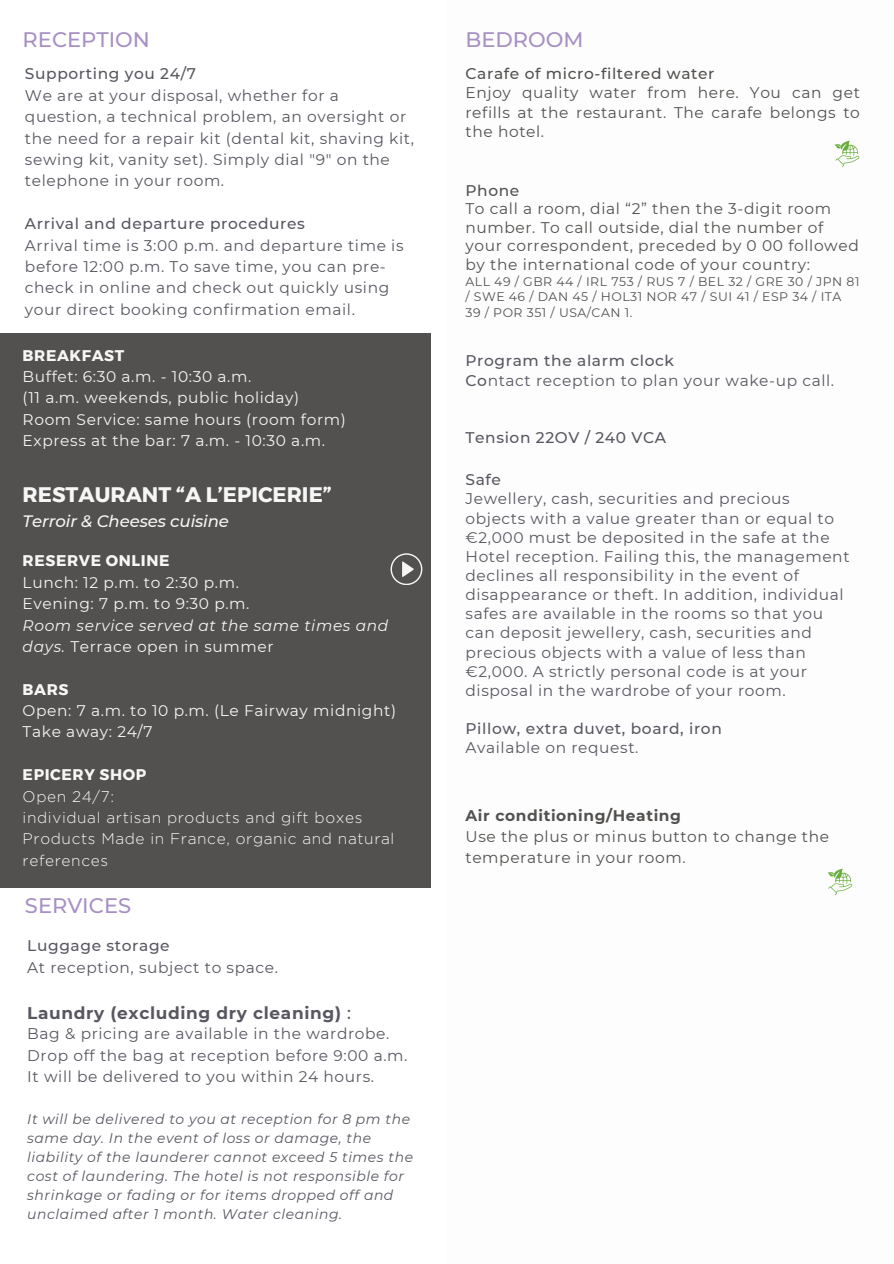
<style>
.page{position:relative;width:894px;height:1264px;background:#fff}
.page>*{position:absolute;margin:0;border:0;box-sizing:border-box;transform-origin:0 0}
.t1{font:500 21px "Montserrat";color:#a790c4}
.t2{font:700 21px "Montserrat";color:#f6f6f6}
.t3{font:700 16.95px "Montserrat";letter-spacing:.04em;color:#595660}
.t4{font:italic 500 16.5px "Montserrat";letter-spacing:-.005em;color:#f6f6f6}
.t5{font:15.45px/19.2px "Montserrat";letter-spacing:.04em;color:#595660}
.t6{font:15.45px/18.6px "Montserrat";letter-spacing:.04em;color:#53514f}
.t7{font:15.45px/21.3px "Montserrat";letter-spacing:.04em;color:#f6f6f6}
.t8{font:500 15.45px "Montserrat";letter-spacing:.04em;color:#595660}
.t9{font:300 15.45px/21.3px "Gotham";letter-spacing:.04em;color:#f6f6f6}
.t10{font:italic 15.45px/21.3px "Montserrat";letter-spacing:.04em;color:#f6f6f6}
.t11{font:700 15.45px "Montserrat";letter-spacing:.04em;color:#f6f6f6}
.t12{font:500 15.45px "Montserrat";letter-spacing:.04em;color:#53514f}
.t13{font:700 15.45px "Montserrat";letter-spacing:.04em;color:#53514f}
.t14{font:italic 13.95px/19.2px "Montserrat";letter-spacing:.04em;color:#595660}
.t15{font:12.45px/15.5px "Montserrat";letter-spacing:.04em;color:#53514f}
.s1{font-style:normal}
.s2{font-weight:500}
</style>
<div class="page">
<div style="left:0;top:333px;width:430px;height:554px;background:#53514f"></div>
<img style="left:827px;top:868px;width:25px;height:27px">
<img style="left:834px;top:141px;width:25px;height:27px">
<svg style="left:390px;top:553px;width:32px;height:32px"></svg>
<p class="t1" style="left:23px;top:27px;width:129px">RECEPTION</p>
<p class="t8" style="left:25px;top:64px;width:172px">Supporting you 24/7</p>
<p class="t5" style="left:25px;top:85px;width:390px;line-height:21.3px">We are at your disposal, whether for a question, a technical problem, an oversight or the need for a repair kit (dental kit, shaving kit, sewing kit, vanity set). Simply dial "9" on the telephone in your room.</p>
<p class="t8" style="left:25px;top:214px;width:281px">Arrival and departure procedures</p>
<p class="t5" style="left:25px;top:234px;width:380px;line-height:21.3px">Arrival time is 3:00 p.m. and departure time is before 12:00 p.m. To save time, you can pre&shy;check in online and check out quickly using your direct booking confirmation email.</p>
<p class="t11" style="left:23px;top:345px;width:103px">BREAKFAST</p>
<p class="t7" style="left:23px;top:366px;width:324px">Buffet: 6:30 a.m. - 10:30 a.m.<br>(11 a.m. weekends, public holiday)<br>Room Service: same hours (room form)<br>Express at the bar: 7 a.m. - 10:30 a.m.</p>
<h1 class="t2" style="left:23px;top:482px;width:311px">RESTAURANT “A L’EPICERIE”</h1>
<p class="t4" style="left:23px;top:511px;width:208px">Terroir &amp; Cheeses cuisine</p>
<p class="t11" style="left:23px;top:551px;width:148px">RESERVE ONLINE</p>
<p class="t7" style="left:23px;top:571px;width:228px">Lunch: 12 p.m. to 2:30 p.m.<br>Evening: 7 p.m. to 9:30 p.m.</p>
<p class="t10" style="left:23px;top:614px;width:367px">Room service served at the same times and days. <span class="s1">Terrace open in summer</span></p>
<p class="t11" style="left:23px;top:679px;width:47px">BARS</p>
<p class="t7" style="left:23px;top:700px;width:375px">Open: 7 a.m. to 10 p.m. (Le Fairway midnight)<br>Take away: 24/7</p>
<p class="t11" style="left:23px;top:765px;width:125px">EPICERY SHOP</p>
<p class="t9" style="left:23px;top:785px;width:373px">Open 24/7:<br>individual artisan products and gift boxes<br>Products Made in France, organic and natural references</p>
<p class="t1" style="left:25px;top:893px;width:108px">SERVICES</p>
<p class="t8" style="left:27px;top:936px;width:144px">Luggage storage</p>
<h2 class="t5" style="left:27px;top:957px;width:252px">At reception, subject to space.</h2>
<p class="t3" style="left:27px;top:1002px;width:325px">Laundry (excluding dry cleaning) <span class="s2">:</span></p>
<p class="t5" style="left:27px;top:1022px;width:381px;line-height:21.3px">Bag &amp; pricing are available in the wardrobe.<br>Drop off the bag at reception before 9:00 a.m.<br>It will be delivered to you within 24 hours.</p>
<p class="t14" style="left:27px;top:1108px;width:387px">It will be delivered to you at reception for 8 pm the same day. In the event of loss or damage, the liability of the launderer cannot exceed 5 times the cost of laundering. The hotel is not responsible for shrinkage or fading or for items dropped off and unclaimed after 1 month. Water cleaning.</p>
<h1 class="t1" style="left:465px;top:27px;width:119px">BEDROOM</h1>
<p class="t12" style="left:465px;top:64px;width:250px">Carafe of micro-filtered water</p>
<p class="t6" style="left:465px;top:83px;width:396px;line-height:19.2px;text-align:justify">Enjoy quality water from here. You can get refills at the restaurant. The carafe belongs to the hotel.</p>
<p class="t12" style="left:465px;top:181px;width:55px">Phone</p>
<p class="t6" style="left:465px;top:199px;width:394px">To call a room, dial “2” then the 3-digit room number. To call outside, dial the number of your correspondent, preceded by 0 00 followed by the international code of your country:</p>
<h1 class="t15" style="left:465px;top:273px;width:395px">ALL 49 / GBR 44 / IRL 753 / RUS 7 / BEL 32 / GRE 30 / JPN 81 / SWE 46 / DAN 45 / HOL31 NOR 47 / SUI 41 / ESP 34 / ITA<br>39 / POR 351 / USA/CAN 1.</h1>
<p class="t8" style="left:465px;top:351px;width:210px">Program the alarm clock</p>
<p class="t5" style="left:465px;top:370px;width:370px"><span class="s2">Co</span>ntact reception to plan your wake-up call.</p>
<p class="t8" style="left:465px;top:428px;width:202px">Tension 22OV / 240 VCA</p>
<p class="t8" style="left:465px;top:470px;width:37px">Safe</p>
<p class="t5" style="left:465px;top:489px;width:385px">Jewellery, cash, securities and precious objects with a value greater than or equal to €2,000 must be deposited in the safe at the Hotel reception. Failing this, the management declines all responsibility in the event of disappearance or theft. In addition, individual safes are available in the rooms so that you can deposit jewellery, cash, securities and precious objects with a value of less than €2,000. A strictly personal code is at your disposal in the wardrobe of your room.</p>
<h1 class="t8" style="left:465px;top:719px;width:258px">Pillow, extra duvet, board, iron</h1>
<p class="t5" style="left:465px;top:738px;width:174px">Available on request.</p>
<p class="t13" style="left:465px;top:805px;width:217px">Air conditioning/Heating</p>
<p class="t6" style="left:465px;top:825px;width:365px;line-height:21.3px">Use the plus or minus button to change the temperature in your room.</p>
</div>
